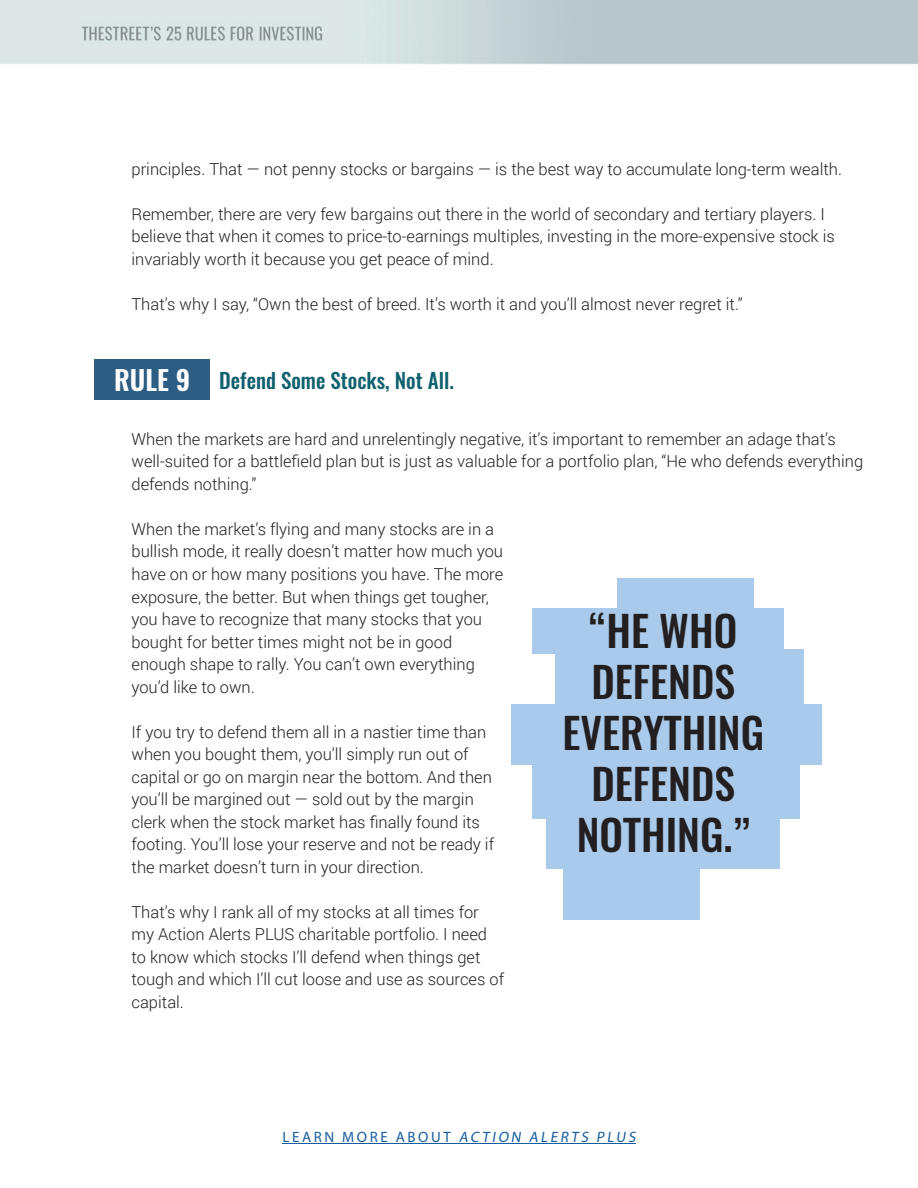
<style>
.page{position:relative;width:918px;height:1188px;background:#fff}
.page>*{position:absolute;margin:0;border:0;box-sizing:border-box;transform-origin:0 0}
.t1{font:500 42px/51px "Oswald";color:#231f20;text-align:center}
.t2{font:500 21px "Oswald";color:#11606e}
.t3{font:300 16.5px/22.5px "Roboto";color:#231f20}
.t4{font:italic 15px "Myriad Pro";color:#175d9e}
.s1{font-weight:600;font-size:27px;color:#fbfdfe}
.s2{font-style:normal}
</style>
<div class="page">
<img style="left:0;top:0;width:918px;height:65px">
<hr style="left:283px;top:1143px;width:353px;height:1px;background:#175d9e">
<div style="left:94px;top:359px;width:116px;height:41px;background:#2e5d83"></div>
<div style="left:617px;top:578px;width:136px;height:61px;background:#a9caea"></div>
<div style="left:563px;top:860px;width:136px;height:60px;background:#a9caea"></div>
<div style="left:555px;top:649px;width:248px;height:67px;background:#a9caea"></div>
<div style="left:511px;top:704px;width:310px;height:60px;background:#a9caea"></div>
<div style="left:546px;top:808px;width:234px;height:61px;background:#a9caea"></div>
<div style="left:532px;top:764px;width:268px;height:54px;background:#a9caea"></div>
<div style="left:532px;top:609px;width:251px;height:45px;background:#a9caea"></div>
<p class="t3" style="left:132px;top:157px;width:712px">principles. That — not penny stocks or bargains — is the best way to accumulate long-term wealth.</p>
<p class="t3" style="left:132px;top:202px;width:705px">Remember, there are very few bargains out there in the world of secondary and tertiary players. I believe that when it comes to price-to-earnings multiples, investing in the more-expensive stock is invariably worth it because you get peace of mind.</p>
<p class="t3" style="left:132px;top:292px;width:613px">That’s why I say, “Own the best of breed. It’s worth it and you’ll almost never regret it.”</p>
<p class="t2" style="left:114px;top:370px;width:341px"><span class="s1">RULE 9</span> Defend Some Stocks, Not All.</p>
<p class="t3" style="left:132px;top:427px;width:733px">When the markets are hard and unrelentingly negative, it’s important to remember an adage that’s well-suited for a battlefield plan but is just as valuable for a portfolio plan, “He who defends everything defends nothing.”</p>
<p class="t3" style="left:132px;top:517px;width:373px">When the market’s flying and many stocks are in a bullish mode, it really doesn’t matter how much you have on or how many positions you have. The more exposure, the better. But when things get tougher, you have to recognize that many stocks that you bought for better times might not be in good enough shape to rally. You can’t own everything you’d like to own.</p>
<p class="t3" style="left:132px;top:720px;width:364px">If you try to defend them all in a nastier time than when you bought them, you’ll simply run out of capital or go on margin near the bottom. And then you’ll be margined out — sold out by the margin clerk when the stock market has finally found its footing. You’ll lose your reserve and not be ready if the market doesn’t turn in your direction.</p>
<p class="t3" style="left:132px;top:900px;width:374px">That’s why I rank all of my stocks at all times for my Action Alerts PLUS charitable portfolio. I need to know which stocks I’ll defend when things get tough and which I’ll cut loose and use as sources of capital.</p>
<h1 class="t1" style="left:562px;top:608px;width:203px">“HE WHO<br>DEFENDS<br>EVERYTHING<br>DEFENDS<br>NOTHING.”</h1>
<p class="t4" style="left:283px;top:1127px;width:357px"><span class="s2">L E A R N M O R E A B O U T</span> ACTION ALERTS PLUS</p>
</div>
